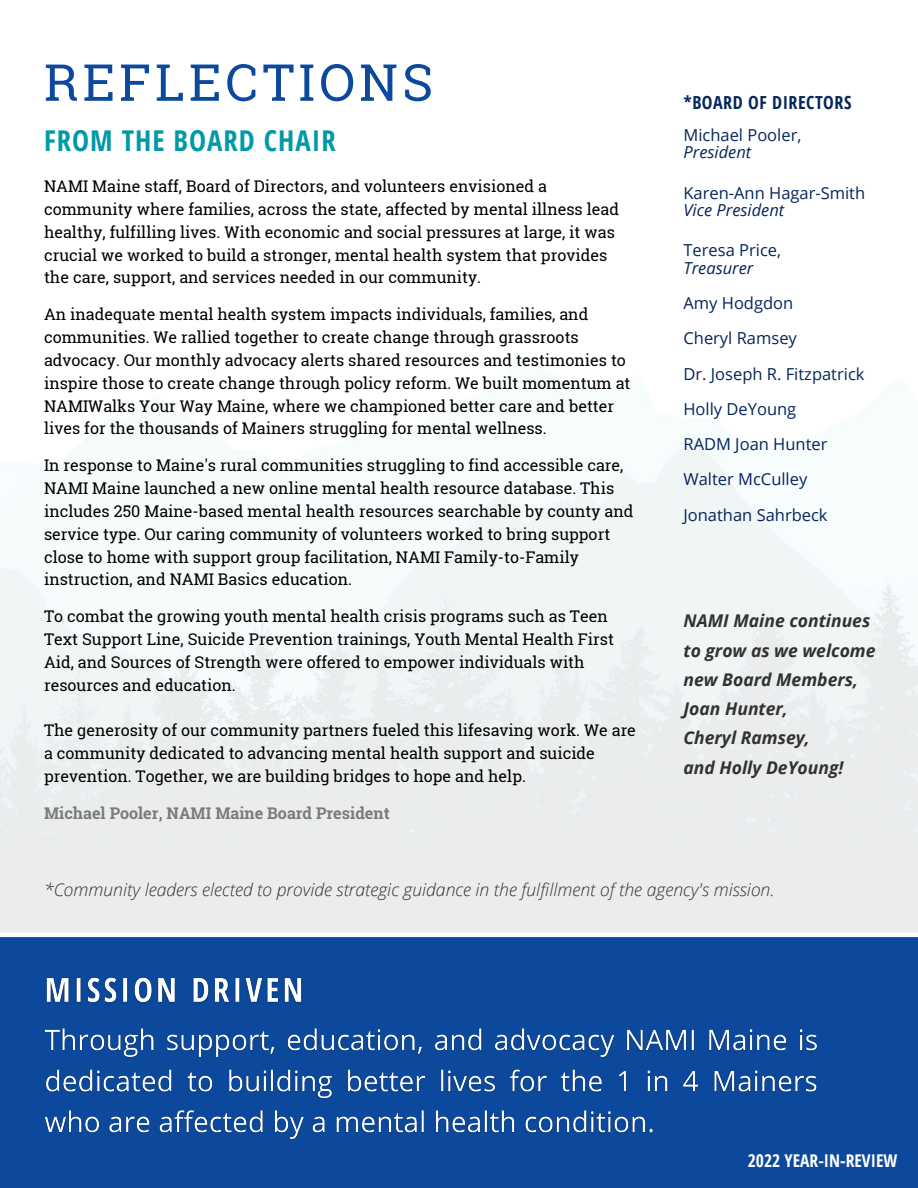
<style>
.page{position:relative;width:918px;height:1188px;background:#fff}
.page>*{position:absolute;margin:0;border:0;box-sizing:border-box;transform-origin:0 0}
.t1{font:51px "Roboto Slab";letter-spacing:.08em;color:#0c499c}
.t2{font:700 28.65px "Open Sans Condensed";letter-spacing:.035em;color:#0099a8}
.t3{font:700 18px "Open Sans Condensed";letter-spacing:.025em;color:#06255b}
.t4{font:italic 700 17.55px/29.2px "Open Sans";color:#323232}
.t5{font:italic 300 17.55px "Open Sans";color:#323232}
.t6{font:700 17.55px "Open Sans Condensed";color:#fff}
.t7{font:16.5px/35.2px "Open Sans";color:#06255b}
.t8{font:italic 16.5px "Open Sans";color:#06255b}
.t9{font:16.05px/22.8px "Roboto Slab";color:#000}
.t10{font:700 16.05px "Roboto Slab";color:#7b7b7b}
</style>
<div class="page">
<div style="left:0;top:937px;width:918px;height:251px;background:#0c499c"></div>
<img style="left:46px;top:977px;width:256px;height:27px">
<img style="left:44px;top:1028px;width:773px;height:112px">
<h1 class="t1" style="left:44px;top:47px;width:391px">REFLECTIONS</h1>
<h2 class="t2" style="left:44px;top:120px;width:293px">FROM THE BOARD CHAIR</h2>
<p class="t9" style="left:44px;top:175px;width:577px">NAMI Maine staff, Board of Directors, and volunteers envisioned a community where families, across the state, affected by mental illness lead healthy, fulfilling lives. With economic and social pressures at large, it was crucial we worked to build a stronger, mental health system that provides the care, support, and services needed in our community.</p>
<p class="t9" style="left:44px;top:303px;width:588px">An inadequate mental health system impacts individuals, families, and communities. We rallied together to create change through grassroots advocacy. Our monthly advocacy alerts shared resources and testimonies to inspire those to create change through policy reform. We built momentum at NAMIWalks Your Way Maine, where we championed better care and better lives for the thousands of Mainers struggling for mental wellness.</p>
<p class="t9" style="left:44px;top:454px;width:591px">In response to Maine's rural communities struggling to find accessible care, NAMI Maine launched a new online mental health resource database. This includes 250 Maine-based mental health resources searchable by county and service type. Our caring community of volunteers worked to bring support close to home with support group facilitation, NAMI Family-to-Family instruction, and NAMI Basics education.</p>
<p class="t9" style="left:44px;top:605px;width:571px">To combat the growing youth mental health crisis programs such as Teen Text Support Line, Suicide Prevention trainings, Youth Mental Health First Aid, and Sources of Strength were offered to empower individuals with resources and education.</p>
<p class="t9" style="left:44px;top:719px;width:593px">The generosity of our community partners fueled this lifesaving work. We are a community dedicated to advancing mental health support and suicide prevention. Together, we are building bridges to hope and help.</p>
<p class="t10" style="left:44px;top:802px;width:347px">Michael Pooler, NAMI Maine Board President</p>
<p class="t3" style="left:683px;top:90px;width:169px">*BOARD OF DIRECTORS</p>
<p class="t7" style="left:683px;top:117px;width:119px">Michael Pooler,</p>
<p class="t8" style="left:683px;top:141px;width:69px">President</p>
<p class="t7" style="left:683px;top:175px;width:183px">Karen-Ann Hagar-Smith</p>
<p class="t8" style="left:683px;top:199px;width:102px">Vice President</p>
<p class="t7" style="left:683px;top:232px;width:99px">Teresa Price,</p>
<p class="t8" style="left:683px;top:256px;width:71px">Treasurer</p>
<p class="t7" style="left:683px;top:285px;width:183px">Amy Hodgdon<br>Cheryl Ramsey<br>Dr. Joseph R. Fitzpatrick<br>Holly DeYoung<br>RADM Joan Hunter<br>Walter McCulley<br>Jonathan Sahrbeck</p>
<p class="t4" style="left:683px;top:606px;width:194px">NAMI Maine continues to grow as we welcome new Board Members,<br>Joan Hunter,<br>Cheryl Ramsey,<br>and Holly DeYoung!</p>
<p class="t5" style="left:44px;top:877px;width:732px">*Community leaders elected to provide strategic guidance in the fulfillment of the agency's mission.</p>
<p class="t6" style="left:748px;top:1149px;width:151px">2022 YEAR-IN-REVIEW</p>
</div>
